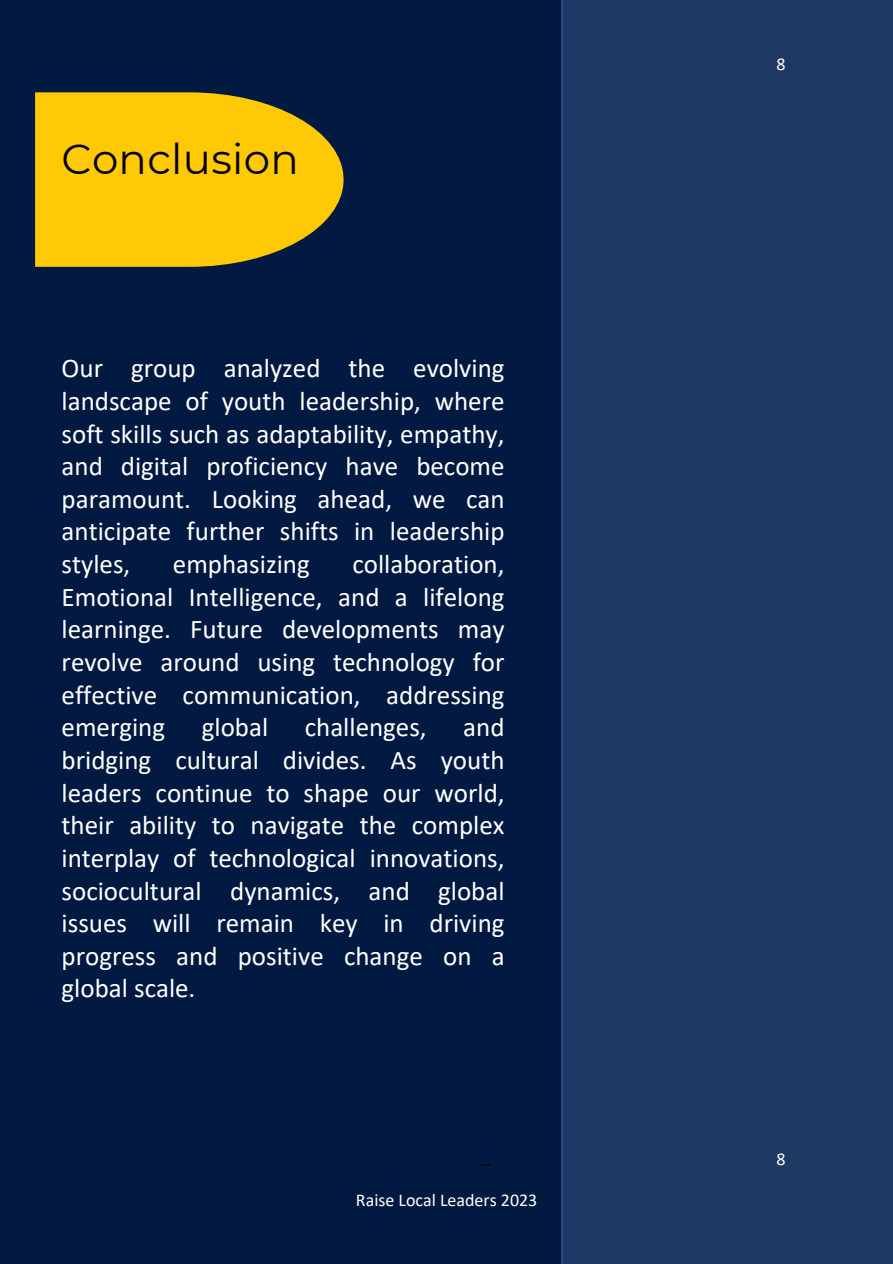
<style>
.page{position:relative;width:893px;height:1264px;background:#fff}
.page>*{position:absolute;margin:0;border:0;box-sizing:border-box;transform-origin:0 0}
.t1{font:42px "Montserrat";letter-spacing:.005em;color:#000}
.t2{font:27px/32.7px "Calibri";color:#fff;text-align:justify}
.t3{font:18px "Calibri";color:#fff}
.t4{font:18px "Arimo";color:#000}
</style>
<div class="page">
<div style="left:0;top:0;width:892px;height:1263px;background:#021a42"></div>
<svg style="left:35px;top:92px;width:308px;height:175px;background:#e3b60b"></svg>
<div style="left:561px;top:0;width:331px;height:1263px;background:#1f3764"></div>
<p class="t1" style="left:62px;top:133px;width:239px">Conclusion</p>
<p class="t2" style="left:62px;top:354px;width:444px">Our group analyzed the evolving landscape of youth leadership, where soft skills such as adaptability, empathy, and digital proficiency have become paramount. Looking ahead, we can anticipate further shifts in leadership styles,</p>
<p class="t2" style="left:62px;top:550px;width:444px;text-indent:291px">collaboration, Emotional Intelligence, and a lifelong learninge. Future developments may revolve around using technology for effective communication, addressing emerging</p>
<p class="t2" style="left:173px;top:550px;width:138px">emphasizing</p>
<p class="t2" style="left:202px;top:713px;width:68px">global</p>
<p class="t2" style="left:305px;top:713px;width:123px">challenges,</p>
<p class="t2" style="left:62px;top:713px;width:444px;text-indent:401px">and bridging cultural divides. As youth leaders continue to shape our world, their ability to navigate the complex interplay of technological innovations, sociocultural dynamics, and global issues will remain key in driving progress and positive change on a global scale.</p>
<p class="t4" style="left:481px;top:1145px;width:12px">_</p>
<p class="t3" style="left:356px;top:1192px;width:183px">Raise Local Leaders 2023</p>
<p class="t3" style="left:776px;top:57px;width:11px">8</p>
<p class="t3" style="left:776px;top:1150px;width:11px">8</p>
</div>
